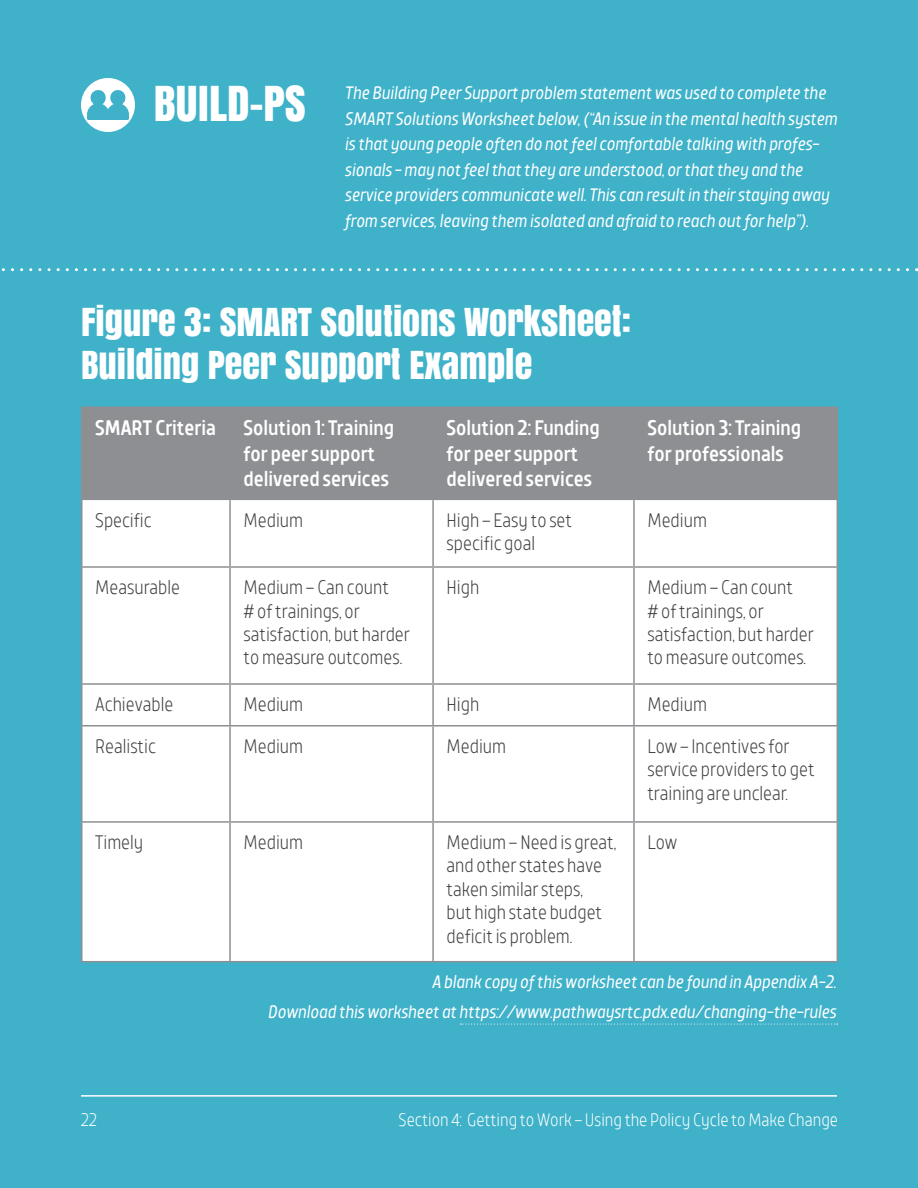
<style>
.page{position:relative;width:918px;height:1188px;background:#3fb2ca}
.page>*{position:absolute;margin:0;border:0;box-sizing:border-box;transform-origin:0 0}
.cell_heading{font:45px "Anton";color:#fff}
.t1{font:36px/43.2px "Anton";color:#fff}
.t2{font:500 21px/25.2px "TT Teds";color:#fff}
.t3{font:300 19.5px/23.4px "TT Teds";color:#3e3e3f}
.t4{font:italic 18px/25.5px "TT Teds";color:#fff}
.t5{font:300 18px "TT Teds";color:#fff}
</style>
<div class="page">
<svg style="left:81px;top:78px;width:54px;height:54px"></svg>
<svg style="left:1px;top:268px;width:907px;height:3px"></svg>
<div style="left:82px;top:408px;width:755px;height:91px;background:#8d8f92"></div>
<div style="left:82px;top:500px;width:755px;height:461px;background:#fff"></div>
<hr style="left:81px;top:406px;width:149px;height:2px;background:#8d8f92">
<hr style="left:81px;top:408px;width:1px;height:91px;background:#8d8f92">
<hr style="left:230px;top:406px;width:203px;height:2px;background:#8d8f92">
<hr style="left:229px;top:408px;width:2px;height:91px;background:#8d8f92">
<hr style="left:433px;top:406px;width:201px;height:2px;background:#8d8f92">
<hr style="left:432px;top:408px;width:2px;height:91px;background:#8d8f92">
<hr style="left:634px;top:406px;width:204px;height:2px;background:#8d8f92">
<hr style="left:633px;top:408px;width:2px;height:91px;background:#8d8f92">
<hr style="left:837px;top:408px;width:1px;height:91px;background:#8d8f92">
<hr style="left:81px;top:499px;width:149px;height:1px;background:#8d8f92">
<hr style="left:81px;top:500px;width:1px;height:66px;background:#8d8f92">
<hr style="left:230px;top:499px;width:203px;height:1px;background:#8d8f92">
<hr style="left:229px;top:500px;width:2px;height:66px;background:#8d8f92">
<hr style="left:433px;top:499px;width:201px;height:1px;background:#8d8f92">
<hr style="left:432px;top:500px;width:2px;height:66px;background:#8d8f92">
<hr style="left:634px;top:499px;width:204px;height:1px;background:#8d8f92">
<hr style="left:633px;top:500px;width:2px;height:66px;background:#8d8f92">
<hr style="left:837px;top:500px;width:1px;height:66px;background:#8d8f92">
<hr style="left:81px;top:566px;width:149px;height:2px;background:#8d8f92">
<hr style="left:81px;top:568px;width:1px;height:115px;background:#8d8f92">
<hr style="left:230px;top:566px;width:203px;height:2px;background:#8d8f92">
<hr style="left:229px;top:568px;width:2px;height:115px;background:#8d8f92">
<hr style="left:433px;top:566px;width:201px;height:2px;background:#8d8f92">
<hr style="left:432px;top:568px;width:2px;height:115px;background:#8d8f92">
<hr style="left:634px;top:566px;width:204px;height:2px;background:#8d8f92">
<hr style="left:633px;top:568px;width:2px;height:115px;background:#8d8f92">
<hr style="left:837px;top:568px;width:1px;height:115px;background:#8d8f92">
<hr style="left:81px;top:683px;width:149px;height:2px;background:#8d8f92">
<hr style="left:81px;top:685px;width:1px;height:40px;background:#8d8f92">
<hr style="left:230px;top:683px;width:203px;height:2px;background:#8d8f92">
<hr style="left:229px;top:685px;width:2px;height:40px;background:#8d8f92">
<hr style="left:433px;top:683px;width:201px;height:2px;background:#8d8f92">
<hr style="left:432px;top:685px;width:2px;height:40px;background:#8d8f92">
<hr style="left:634px;top:683px;width:204px;height:2px;background:#8d8f92">
<hr style="left:633px;top:685px;width:2px;height:40px;background:#8d8f92">
<hr style="left:837px;top:685px;width:1px;height:40px;background:#8d8f92">
<hr style="left:81px;top:725px;width:149px;height:2px;background:#8d8f92">
<hr style="left:81px;top:727px;width:1px;height:94px;background:#8d8f92">
<hr style="left:230px;top:725px;width:203px;height:2px;background:#8d8f92">
<hr style="left:229px;top:727px;width:2px;height:94px;background:#8d8f92">
<hr style="left:433px;top:725px;width:201px;height:2px;background:#8d8f92">
<hr style="left:432px;top:727px;width:2px;height:94px;background:#8d8f92">
<hr style="left:634px;top:725px;width:204px;height:2px;background:#8d8f92">
<hr style="left:633px;top:727px;width:2px;height:94px;background:#8d8f92">
<hr style="left:837px;top:727px;width:1px;height:94px;background:#8d8f92">
<hr style="left:81px;top:821px;width:149px;height:2px;background:#8d8f92">
<hr style="left:81px;top:823px;width:1px;height:138px;background:#8d8f92">
<hr style="left:230px;top:821px;width:203px;height:2px;background:#8d8f92">
<hr style="left:229px;top:823px;width:2px;height:138px;background:#8d8f92">
<hr style="left:433px;top:821px;width:201px;height:2px;background:#8d8f92">
<hr style="left:432px;top:823px;width:2px;height:138px;background:#8d8f92">
<hr style="left:634px;top:821px;width:204px;height:2px;background:#8d8f92">
<hr style="left:633px;top:823px;width:2px;height:138px;background:#8d8f92">
<hr style="left:837px;top:823px;width:1px;height:138px;background:#8d8f92">
<hr style="left:81px;top:961px;width:149px;height:1px;background:#8d8f92">
<hr style="left:230px;top:961px;width:203px;height:1px;background:#8d8f92">
<hr style="left:433px;top:961px;width:201px;height:1px;background:#8d8f92">
<hr style="left:634px;top:961px;width:204px;height:1px;background:#8d8f92">
<svg style="left:460px;top:1024px;width:378px;height:1px"></svg>
<hr style="left:81px;top:1095px;width:756px;height:2px;background:#fff">
<p class="cell_heading" style="left:154px;top:68px;width:153px">BUILD-PS</p>
<p class="t4" style="left:346px;top:80px;width:494px">The Building Peer Support problem statement was used to complete the SMART Solutions Worksheet below, (“An issue in the mental health system is that young people often do not feel comfortable talking with profes&shy;sionals - may not feel that they are understood, or that they and the service providers communicate well. This can result in their staying away from services, leaving them isolated and afraid to reach out for help”).</p>
<p class="t1" style="left:81px;top:299px;width:552px">FIGURE 3: SMART SOLUTIONS WORKSHEET:<br>BUILDING PEER SUPPORT EXAMPLE</p>
<p class="t2" style="left:95px;top:416px;width:122px">SMART Criteria</p>
<p class="t2" style="left:244px;top:416px;width:152px">Solution 1: Training for peer support delivered services</p>
<p class="t2" style="left:447px;top:416px;width:155px">Solution 2: Funding for peer support delivered services</p>
<p class="t2" style="left:647px;top:416px;width:155px">Solution 3: Training for professionals</p>
<p class="t3" style="left:95px;top:508px;width:58px">Specific</p>
<p class="t3" style="left:244px;top:508px;width:61px">Medium</p>
<p class="t3" style="left:447px;top:508px;width:127px">High – Easy to set specific goal</p>
<p class="t3" style="left:647px;top:508px;width:61px">Medium</p>
<p class="t3" style="left:95px;top:576px;width:86px">Measurable</p>
<p class="t3" style="left:244px;top:576px;width:168px">Medium – Can count<br># of trainings, or satisfaction, but harder to measure outcomes.</p>
<p class="t3" style="left:447px;top:576px;width:34px">High</p>
<p class="t3" style="left:647px;top:576px;width:168px">Medium – Can count<br># of trainings, or satisfaction, but harder to measure outcomes.</p>
<p class="t3" style="left:95px;top:693px;width:80px">Achievable</p>
<p class="t3" style="left:244px;top:693px;width:61px">Medium</p>
<p class="t3" style="left:447px;top:693px;width:34px">High</p>
<p class="t3" style="left:647px;top:693px;width:61px">Medium</p>
<p class="t3" style="left:95px;top:735px;width:62px">Realistic</p>
<p class="t3" style="left:244px;top:735px;width:61px">Medium</p>
<p class="t3" style="left:447px;top:735px;width:61px">Medium</p>
<p class="t3" style="left:647px;top:735px;width:169px">Low – Incentives for service providers to get training are unclear.</p>
<p class="t3" style="left:95px;top:831px;width:49px">Timely</p>
<p class="t3" style="left:244px;top:831px;width:61px">Medium</p>
<p class="t3" style="left:447px;top:831px;width:171px">Medium – Need is great, and other states have taken similar steps,<br>but high state budget deficit is problem.</p>
<p class="t3" style="left:647px;top:831px;width:31px">Low</p>
<p class="t4" style="left:433px;top:970px;width:406px">A blank copy of this worksheet can be found in Appendix A-2.</p>
<p class="t4" style="left:269px;top:999px;width:570px">Download this worksheet at https://www.pathwaysrtc.pdx.edu/changing-the-rules</p>
<p class="t5" style="left:81px;top:1108px;width:18px">22</p>
<p class="t5" style="left:399px;top:1108px;width:441px">Section 4: Getting to Work – Using the Policy Cycle to Make Change</p>
</div>
